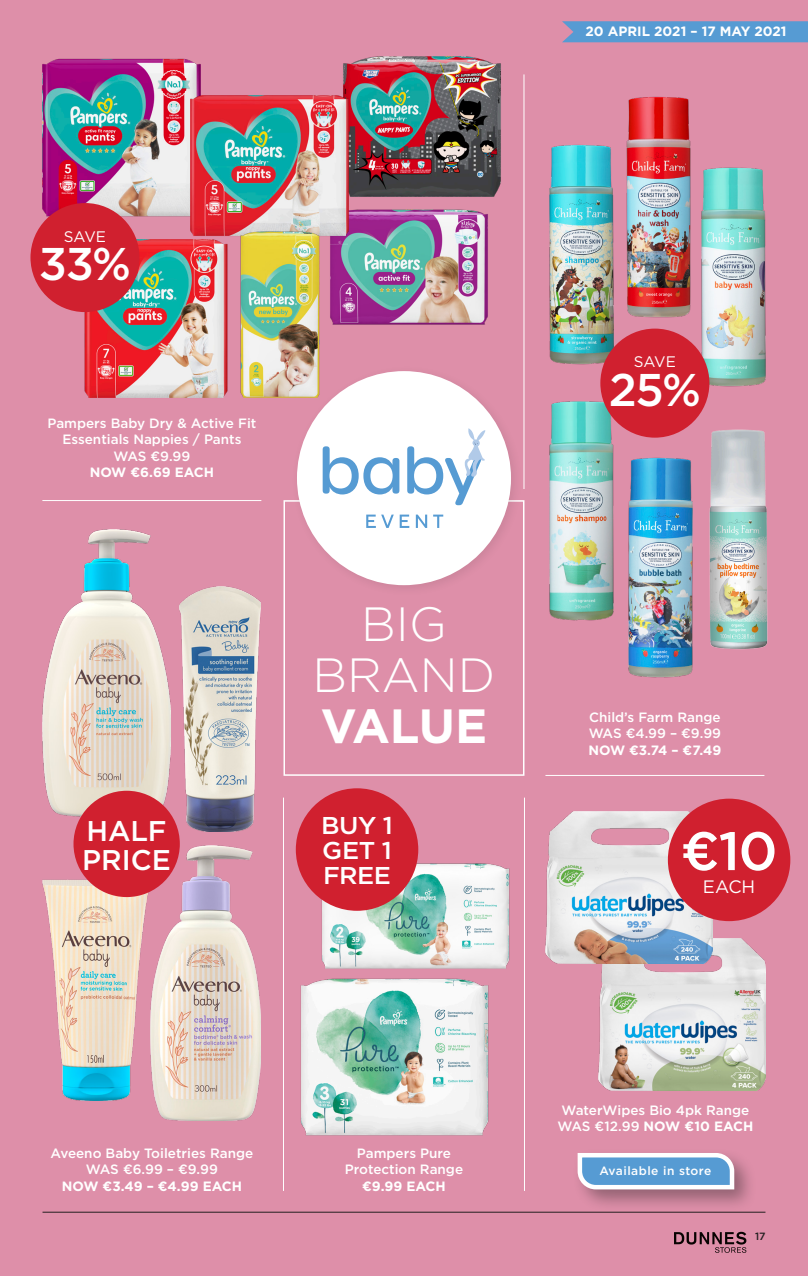
<style>
.page{position:relative;width:808px;height:1276px;background:#de8fa9}
.page>*{position:absolute;margin:0;border:0;box-sizing:border-box;transform-origin:0 0}
.t1{font:500 54px "Gotham";color:#fff}
.t2{font:300 48px/51px "Gotham";color:#fff;text-align:center}
.t3{font:500 45.75px "Gotham";color:#fff}
.t4{font:500 28.5px "Gotham";letter-spacing:-.005em;color:#fff}
.t5{font:500 24.3px "Gotham";letter-spacing:-.02em;color:#fff;scale:1.05 1}
.t6{font:18px "Gotham";color:#fff}
.t7{font:15.3px "Gotham";letter-spacing:-.01em;color:#fff}
.Descriptor{font:500 13.5px/16.5px "Gotham";color:#fff;text-align:center}
.Descriptor-2{font:700 13.5px "Gotham";color:#fff}
.t8{font:500 12px "Gotham";letter-spacing:.04em;color:#fff}
.t9{font:500 10.5px "Gotham";color:#231f20}
.s1{font-weight:700}
.s2{font-weight:500}
</style>
<div class="page">
<div style="left:572px;top:1147px;width:185px;height:65px;background:#231f20;opacity:.4"></div>
<svg style="left:575px;top:1150px;width:161px;height:41px;background:#90afd4"></svg>
<hr style="left:42px;top:500px;width:219px;height:1px;background:#fff">
<hr style="left:283px;top:797px;width:1px;height:394px;background:#fff">
<hr style="left:524px;top:797px;width:1px;height:394px;background:#fff">
<hr style="left:524px;top:74px;width:1px;height:415px;background:#fff">
<hr style="left:545px;top:775px;width:219px;height:1px;background:#fff">
<img style="left:317px;top:860px;width:193px;height:109px">
<img style="left:300px;top:978px;width:189px;height:158px">
<div style="left:296px;top:788px;width:122px;height:123px;background:#d0202f;border-radius:50%"></div>
<img style="left:709px;top:429px;width:59px;height:220px">
<img style="left:549px;top:399px;width:65px;height:222px">
<img style="left:690px;top:167px;width:76px;height:225px">
<img style="left:613px;top:452px;width:80px;height:226px">
<img style="left:628px;top:96px;width:77px;height:226px">
<img style="left:549px;top:139px;width:80px;height:226px">
<img style="left:42px;top:58px;width:159px;height:162px">
<img style="left:352px;top:209px;width:136px;height:116px">
<img style="left:343px;top:56px;width:158px;height:141px">
<img style="left:187px;top:83px;width:165px;height:152px">
<img style="left:75px;top:239px;width:118px;height:159px">
<img style="left:193px;top:227px;width:174px;height:171px">
<div style="left:600px;top:328px;width:109px;height:110px;background:#d0202f;border-radius:50%"></div>
<div style="left:283px;top:500px;width:241px;height:276px;border:2px solid #fff"></div>
<div style="left:30px;top:203px;width:110px;height:109px;background:#d0202f;border-radius:50%"></div>
<svg style="left:562px;top:21px;width:246px;height:21px;background:#5a9ad1"></svg>
<img style="left:598px;top:938px;width:167px;height:152px">
<img style="left:180px;top:587px;width:81px;height:244px">
<img style="left:43px;top:879px;width:106px;height:222px">
<img style="left:43px;top:529px;width:128px;height:287px">
<img style="left:151px;top:846px;width:110px;height:275px">
<img style="left:545px;top:812px;width:167px;height:151px">
<div style="left:74px;top:791px;width:106px;height:106px;background:#d0202f;border-radius:50%"></div>
<div style="left:291px;top:365px;width:232px;height:232px;background:#231f20;opacity:.1"></div>
<div style="left:297px;top:371px;width:214px;height:214px;background:#fff;border-radius:50%"></div>
<svg style="left:366px;top:514px;width:77px;height:14px"></svg>
<svg style="left:323px;top:428px;width:163px;height:77px"></svg>
<div style="left:668px;top:798px;width:122px;height:123px;background:#d0202f;border-radius:50%"></div>
<hr style="left:43px;top:1211px;width:722px;height:1px;background:#231f20">
<svg style="left:674px;top:1231px;width:72px;height:21px"></svg>
<p class="t7" style="left:64px;top:226px;width:44px">SAVE</p>
<p class="t3" style="left:39px;top:234px;width:94px">33%</p>
<p class="Descriptor" style="left:47px;top:414px;width:210px">Pampers Baby Dry &amp; Active Fit<br>Essentials Nappies / Pants</p>
<p class="Descriptor" style="left:114px;top:447px;width:78px">WAS €9.99</p>
<p class="Descriptor-2" style="left:90px;top:463px;width:126px">NOW €6.69 EACH</p>
<p class="t4" style="left:87px;top:812px;width:82px">HALF</p>
<p class="t4" style="left:82px;top:841px;width:90px">PRICE</p>
<p class="t2" style="left:313px;top:597px;width:184px">BIG<br>BRAND<br><span class="s1">VALUE</span></p>
<p class="t5" style="left:321px;top:809px;width:70px">BUY 1</p>
<p class="t5" style="left:322px;top:834px;width:68px">GET 1</p>
<p class="t5" style="left:323px;top:860px;width:66px">FREE</p>
<p class="Descriptor-2" style="left:585px;top:23px;width:203px">20 APRIL 2021 – 17 MAY 2021</p>
<p class="t7" style="left:634px;top:352px;width:44px">SAVE</p>
<p class="t3" style="left:609px;top:359px;width:94px">25%</p>
<p class="Descriptor" style="left:589px;top:708px;width:133px">Child’s Farm Range</p>
<p class="Descriptor" style="left:589px;top:725px;width:134px">WAS €4.99 – €9.99</p>
<p class="Descriptor-2" style="left:588px;top:741px;width:134px">NOW €3.74 – €7.49</p>
<p class="t1" style="left:681px;top:815px;width:98px">€10</p>
<p class="t6" style="left:703px;top:875px;width:54px">EACH</p>
<p class="Descriptor" style="left:51px;top:1144px;width:204px">Aveeno Baby Toiletries Range</p>
<p class="Descriptor" style="left:86px;top:1161px;width:133px">WAS €6.99 – €9.99</p>
<p class="Descriptor-2" style="left:62px;top:1177px;width:182px">NOW €3.49 – €4.99 EACH</p>
<p class="Descriptor" style="left:345px;top:1144px;width:120px">Pampers Pure<br>Protection Range</p>
<p class="Descriptor-2" style="left:362px;top:1177px;width:85px">€9.99 EACH</p>
<p class="Descriptor" style="left:561px;top:1101px;width:189px">WaterWipes Bio 4pk Range</p>
<p class="Descriptor-2" style="left:557px;top:1117px;width:197px"><span class="s2">WAS €12.99</span> NOW €10 EACH</p>
<p class="t8" style="left:599px;top:1163px;width:113px">Available in store</p>
<p class="t9" style="left:755px;top:1229px;width:12px">17</p>
</div>
